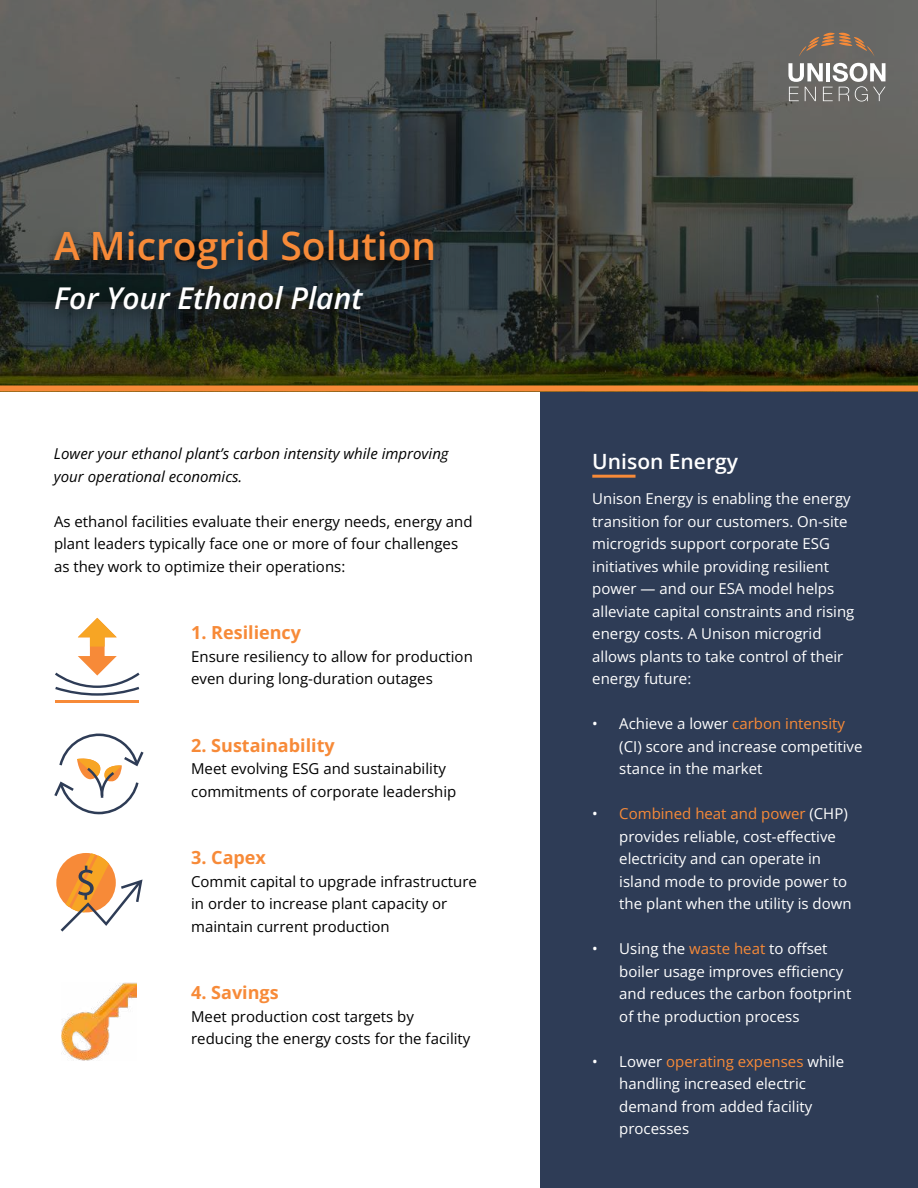
<style>
.page{position:relative;width:918px;height:1188px;background:#fff}
.page>*{position:absolute;margin:0;border:0;box-sizing:border-box;transform-origin:0 0}
.t1{font:600 39px "Open Sans";color:#f78a38}
.t2{font:italic 600 30px "Open Sans";color:#fff}
.t3{font:600 21px "Open Sans";color:#fff}
.t4{font:700 18px "Open Sans";color:#f78a38}
.t5{font:15px/22.5px "Open Sans";color:#fff}
.t6{font:15px/22.5px "Open Sans";color:#000}
.t7{font:italic 15px/22.5px "Open Sans";color:#000}
.s1{font-style:inherit}
.s2{color:#f78a38}
</style>
<div class="page">
<div style="left:540px;top:296px;width:378px;height:892px;background:#2e3c56"></div>
<svg style="left:0;top:0;width:918px;height:386px;background:#414640"></svg>
<svg style="left:799px;top:33px;width:76px;height:24px;background:#806c5c"></svg>
<svg style="left:788px;top:63px;width:98px;height:38px"></svg>
<div style="left:0;top:386px;width:918px;height:6px;background:#f78a38"></div>
<div style="left:40px;top:223px;width:408px;height:107px;background:#000;opacity:.5"></div>
<svg style="left:56px;top:853px;width:60px;height:59px"></svg>
<svg style="left:61px;top:853px;width:82px;height:78px"></svg>
<hr style="left:56px;top:701px;width:83px;height:2px;background:#f78a38">
<svg style="left:55px;top:618px;width:85px;height:78px"></svg>
<svg style="left:54px;top:733px;width:90px;height:81px"></svg>
<img style="left:61px;top:983px;width:76px;height:77px">
<hr style="left:592px;top:475px;width:44px;height:3px;background:#f78a38">
<h1 class="t1" style="left:54px;top:219px;width:384px">A Microgrid Solution</h1>
<h2 class="t2" style="left:54px;top:277px;width:310px">For Your Ethanol Plant</h2>
<p class="t7" style="left:54px;top:442px;width:396px">Lower your ethanol plant’s carbon intensity while improving your operational economics.</p>
<p class="t6" style="left:54px;top:509px;width:420px">As ethanol facilities evaluate their energy needs, energy and plant leaders typically face one or more of four challenges as they work to optimize their operations:</p>
<p class="t4" style="left:191px;top:620px;width:111px">1. Resiliency</p>
<p class="t6" style="left:191px;top:644px;width:283px">Ensure resiliency to allow for production even during long-duration outages</p>
<p class="t4" style="left:191px;top:733px;width:145px">2. Sustainability</p>
<p class="t6" style="left:191px;top:757px;width:267px">Meet evolving ESG and sustainability commitments of corporate leadership</p>
<p class="t4" style="left:191px;top:845px;width:76px">3. Capex</p>
<p class="t6" style="left:191px;top:869px;width:287px">Commit capital to upgrade infrastructure in order to increase plant capacity or maintain current production</p>
<p class="t4" style="left:191px;top:980px;width:89px">4. Savings</p>
<p class="t6" style="left:191px;top:1004px;width:281px">Meet production cost targets by reducing the energy costs for the facility</p>
<h3 class="t3" style="left:592px;top:447px;width:147px">Unison Energy</h3>
<p class="t5" style="left:592px;top:487px;width:264px">Unison Energy is enabling the energy transition for our customers. On-site microgrids support corporate ESG initiatives while providing resilient power — and our ESA model helps alleviate capital constraints and rising energy costs. A Unison microgrid allows plants to take control of their energy future:</p>
<p class="t5" style="left:619px;top:712px;width:245px;text-indent:-27px"><span class="s1">•</span> Achieve a lower <span class="s2">carbon intensity </span>(CI) score and increase competitive stance in the market</p>
<p class="t5" style="left:619px;top:802px;width:234px;text-indent:-27px"><span class="s1">•</span> <span class="s2">Combined heat and power</span> (CHP) provides reliable, cost-effective electricity and can operate in island mode to provide power to the plant when the utility is down</p>
<p class="t5" style="left:619px;top:937px;width:234px;text-indent:-27px"><span class="s1">•</span> Using the <span class="s2">waste heat</span> to offset boiler usage improves efficiency and reduces the carbon footprint of the production process</p>
<p class="t5" style="left:619px;top:1049px;width:226px;text-indent:-27px"><span class="s1">•</span> Lower <span class="s2">operating expenses</span> while handling increased electric demand from added facility processes</p>
</div>
